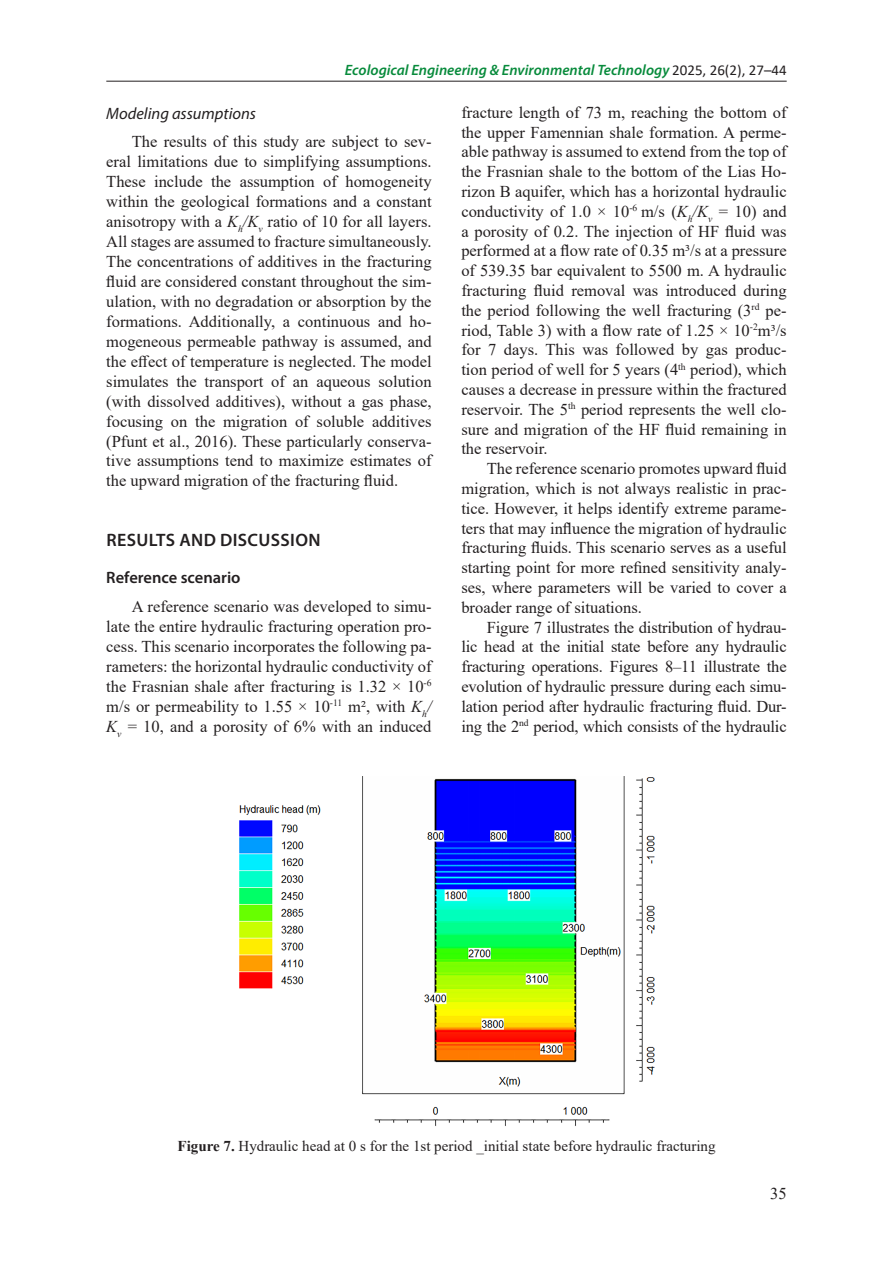
<style>
.page{position:relative;width:893px;height:1263px;background:#fff}
.page>*{position:absolute;margin:0;border:0;box-sizing:border-box;transform-origin:0 0}
.Heading_1{font:600 18px "Myriad Pro";letter-spacing:.02em;color:#231f20}
.Base_Text{font:16.5px/19.8px "Times New Roman";color:#231f20;text-align:justify}
.Heading_3{font:italic 16.5px "Myriad Pro";color:#231f20}
.Heading_2_za_H1{font:600 16.5px "Myriad Pro";color:#231f20}
.Figure{font:15px "Times New Roman";color:#231f20}
.t1{font:italic 600 15px "Myriad Pro";color:#088b3c}
.s1{font-family:"Calibri";font-weight:400;font-style:normal;color:#231f20}
.s2{font-style:italic}
.s3{font-weight:700}
</style>
<div class="page">
<hr style="left:106px;top:81px;width:681px;height:1px;background:#231f20">
<img style="left:239px;top:777px;width:416px;height:349px">
<p class="t1" style="left:345px;top:60px;width:443px">Ecological Engineering &amp; Environmental Technology <span class="s1">2025, 26(2), 27–44</span></p>
<p class="Heading_3" style="left:106px;top:103px;width:151px">Modeling assumptions</p>
<p class="Base_Text" style="left:106px;top:131px;width:327px;text-indent:26px">The results of this study are subject to sev&shy;eral limitations due to simplifying assumptions.<br>These include the assumption of homogeneity within the geological formations and a constant anisotropy with a <span class="s2">K</span><sub>h</sub><span class="s2">/K</span><sub>v</sub> ratio of 10 for all layers.<br>All stages are assumed to fracture simultaneously.<br>The concentrations of additives in the fracturing fluid are considered constant throughout the sim&shy;ulation, with no degradation or absorption by the formations. Additionally, a continuous and ho&shy;mogeneous permeable pathway is assumed, and the effect of temperature is neglected. The model simulates the transport of an aqueous solution (with dissolved additives), without a gas phase, focusing on the migration of soluble additives (Pfunt et al., 2016). These particularly conserva&shy;tive assumptions tend to maximize estimates of the upward migration of the fracturing fluid.</p>
<p class="Heading_1" style="left:106px;top:529px;width:216px">RESULTS AND DISCUSSION</p>
<p class="Heading_2_za_H1" style="left:106px;top:567px;width:136px">Reference scenario</p>
<p class="Base_Text" style="left:106px;top:596px;width:327px;text-indent:26px">A reference scenario was developed to simu&shy;late the entire hydraulic fracturing operation pro&shy;cess. This scenario incorporates the following pa&shy;rameters: the horizontal hydraulic conductivity of the Frasnian shale after fracturing is 1.32 × 10<sup>-6 </sup>m/s or permeability to 1.55 × 10<sup>-11</sup> m², with <span class="s2">K</span><sub>h</sub><span class="s2">/ K</span><sub>v</sub> = 10, and a porosity of 6% with an induced</p>
<p class="Base_Text" style="left:461px;top:102px;width:327px">fracture length of 73 m, reaching the bottom of the upper Famennian shale formation. A perme&shy;able pathway is assumed to extend from the top of the Frasnian shale to the bottom of the Lias Ho&shy;rizon B aquifer, which has a horizontal hydraulic conductivity of 1.0 × 10<sup>-6</sup> m/s (<span class="s2">K</span><sub>h</sub><span class="s2">/K</span><sub>v</sub> = 10) and a porosity of 0.2. The injection of HF fluid was performed at a flow rate of 0.35 m³/s at a pressure of 539.35 bar equivalent to 5500 m. A hydraulic fracturing fluid removal was introduced during the period following the well fracturing (3<sup>rd</sup> pe&shy;riod, Table 3) with a flow rate of 1.25 × 10<sup>-2</sup>m³/s for 7 days. This was followed by gas produc&shy;tion period of well for 5 years (4<sup>th</sup> period), which causes a decrease in pressure within the fractured reservoir. The 5<sup>th</sup> period represents the well clo&shy;sure and migration of the HF fluid remaining in the reservoir.</p>
<p class="Base_Text" style="left:461px;top:458px;width:327px;text-indent:26px">The reference scenario promotes upward fluid migration, which is not always realistic in prac&shy;tice. However, it helps identify extreme parame&shy;ters that may influence the migration of hydraulic fracturing fluids. This scenario serves as a useful starting point for more refined sensitivity analy&shy;ses, where parameters will be varied to cover a broader range of situations.</p>
<p class="Base_Text" style="left:461px;top:617px;width:327px;text-indent:26px">Figure 7 illustrates the distribution of hydrau&shy;lic head at the initial state before any hydraulic fracturing operations. Figures 8–11 illustrate the evolution of hydraulic pressure during each simu&shy;lation period after hydraulic fracturing fluid. Dur&shy;ing the 2<sup>nd</sup> period, which consists of the hydraulic</p>
<p class="Figure" style="left:178px;top:1136px;width:539px"><span class="s3">Figure 7.</span> Hydraulic head at 0 s for the 1st period _initial state before hydraulic fracturing</p>
<p class="Base_Text" style="left:770px;top:1183px;width:18px">35</p>
</div>
